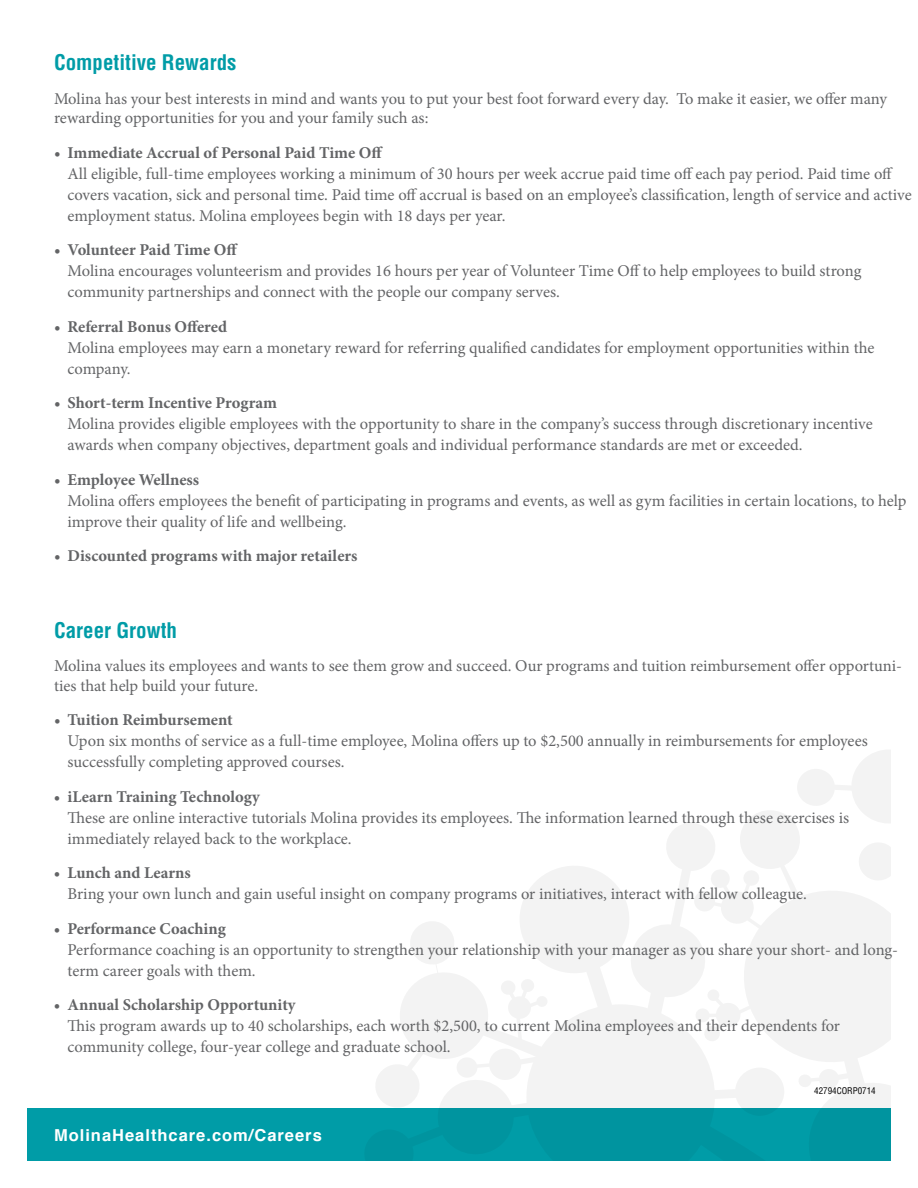
<style>
.page{position:relative;width:918px;height:1188px;background:#fff}
.page>*{position:absolute;margin:0;border:0;box-sizing:border-box;transform-origin:0 0}
.t1{font:700 condensed 21px "Helvetica";color:#009ca7}
.t2{font:16.5px/21px "Minion Pro";color:#636466}
.t3{font:700 16.5px "Minion Pro";color:#636466}
.t4{font:700 16.5px "Helvetica";letter-spacing:.06em;color:#fff}
.t5{font:condensed 9px "Helvetica";color:#000}
</style>
<div class="page">
<div style="left:27px;top:1108px;width:864px;height:53px;background:#009ca7"></div>
<svg style="left:376px;top:750px;width:515px;height:358px"></svg>
<p class="t1" style="left:54px;top:50px;width:184px">Competitive Rewards</p>
<p class="t2" style="left:54px;top:88px;width:835px;line-height:19.8px">Molina has your best interests in mind and wants you to put your best foot forward every day. To make it easier, we offer many rewarding opportunities for you and your family such as:</p>
<p class="t3" style="left:54px;top:141px;width:331px">• Immediate Accrual of Personal Paid Time Off</p>
<p class="t2" style="left:67px;top:163px;width:846px">All eligible, full-time employees working a minimum of 30 hours per week accrue paid time off each pay period. Paid time off covers vacation, sick and personal time. Paid time off accrual is based on an employee’s classification, length of service and active employment status. Molina employees begin with 18 days per year.</p>
<p class="t3" style="left:54px;top:238px;width:186px">• Volunteer Paid Time Off</p>
<p class="t2" style="left:68px;top:261px;width:795px">Molina encourages volunteerism and provides 16 hours per year of Volunteer Time Off to help employees to build strong community partnerships and connect with the people our company serves.</p>
<p class="t3" style="left:54px;top:315px;width:175px">• Referral Bonus Offered</p>
<p class="t2" style="left:68px;top:337px;width:809px">Molina employees may earn a monetary reward for referring qualified candidates for employment opportunities within the company.</p>
<p class="t3" style="left:54px;top:391px;width:225px">• Short-term Incentive Program</p>
<p class="t2" style="left:68px;top:414px;width:807px">Molina provides eligible employees with the opportunity to share in the company’s success through discretionary incentive awards when company objectives, department goals and individual performance standards are met or exceeded.</p>
<p class="t3" style="left:54px;top:468px;width:147px">• Employee Wellness</p>
<p class="t2" style="left:68px;top:490px;width:841px">Molina offers employees the benefit of participating in programs and events, as well as gym facilities in certain locations, to help improve their quality of life and wellbeing.</p>
<p class="t3" style="left:54px;top:544px;width:305px">• Discounted programs with major retailers</p>
<p class="t1" style="left:54px;top:617px;width:125px">Career Growth</p>
<p class="t2" style="left:54px;top:656px;width:850px;line-height:19.8px">Molina values its employees and wants to see them grow and succeed. Our programs and tuition reimbursement offer opportuni&shy;ties that help build your future.</p>
<p class="t3" style="left:54px;top:709px;width:180px">• Tuition Reimbursement</p>
<p class="t2" style="left:67px;top:731px;width:802px">Upon six months of service as a full-time employee, Molina offers up to $2,500 annually in reimbursements for employees successfully completing approved courses.</p>
<p class="t3" style="left:54px;top:785px;width:207px">• iLearn Training Technology</p>
<p class="t2" style="left:67px;top:807px;width:783px">These are online interactive tutorials Molina provides its employees. The information learned through these exercises is immediately relayed back to the workplace.</p>
<p class="t3" style="left:54px;top:862px;width:138px">• Lunch and Learns</p>
<p class="t2" style="left:67px;top:884px;width:741px">Bring your own lunch and gain useful insight on company programs or initiatives, interact with fellow colleague.</p>
<p class="t3" style="left:54px;top:917px;width:173px">• Performance Coaching</p>
<p class="t2" style="left:67px;top:939px;width:832px">Performance coaching is an opportunity to strengthen your relationship with your manager as you share your short- and long&shy;term career goals with them.</p>
<p class="t3" style="left:54px;top:994px;width:243px">• Annual Scholarship Opportunity</p>
<p class="t2" style="left:67px;top:1016px;width:774px">This program awards up to 40 scholarships, each worth $2,500, to current Molina employees and their dependents for community college, four-year college and graduate school.</p>
<p class="t5" style="left:814px;top:1085px;width:63px">42794CORP0714</p>
<p class="t4" style="left:54px;top:1122px;width:269px">MolinaHealthcare.com/Careers</p>
</div>
